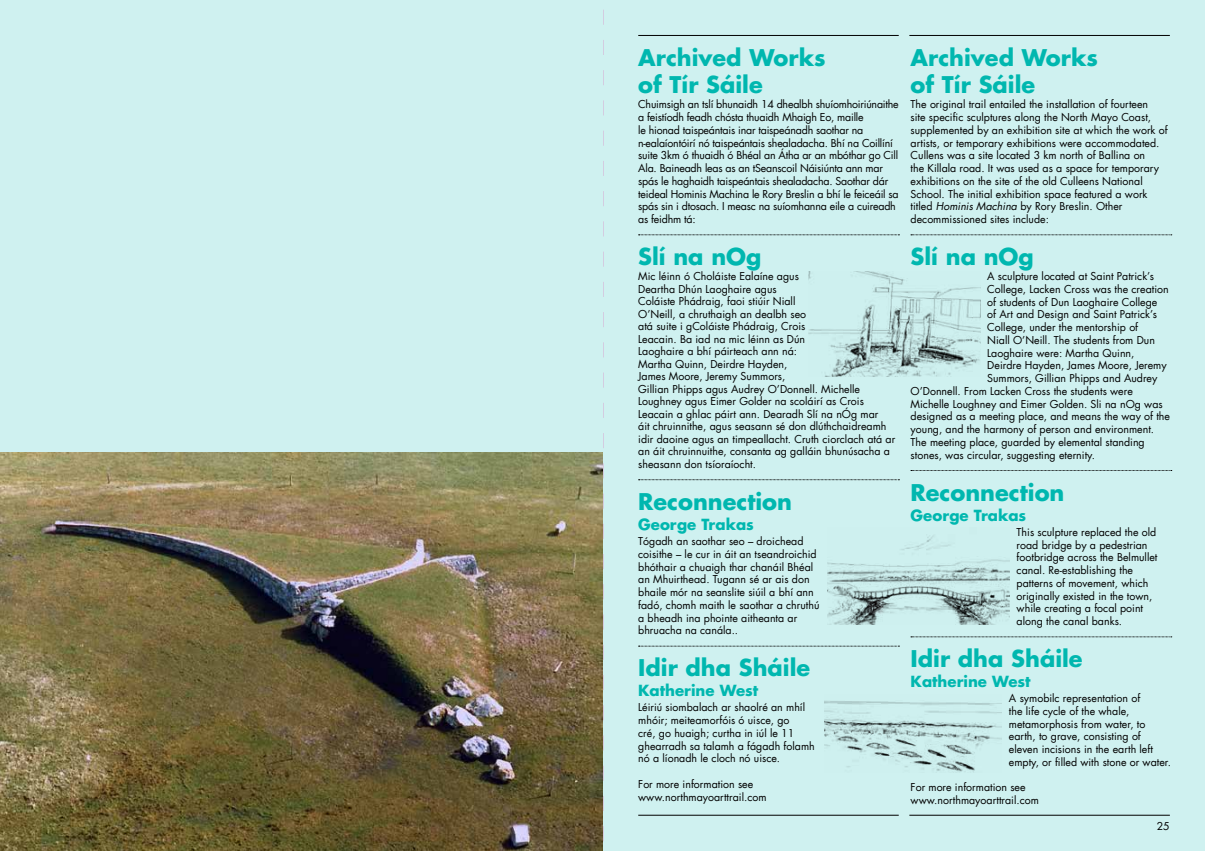
<style>
.page{position:relative;width:1205px;height:851px;background:#fff}
.page>*{position:absolute;margin:0;border:0;box-sizing:border-box;transform-origin:0 0}
.t1{font:700 22.5px/27px "Futura LT";color:#00b7af}
.t2{font:700 15px "Futura LT";color:#00b7af}
.t3{font:10.62px/12.8px "Futura LT";color:#000}
.t4{font:10.62px/12.8px "Futura LT";letter-spacing:-.02em;color:#000}
.s1{font-style:italic}
</style>
<div class="page">
<div style="left:0;top:0;width:1205px;height:850px;background:#cff1f0"></div>
<hr style="left:638px;top:35px;width:261px;height:1px;background:#000">
<hr style="left:638px;top:814px;width:261px;height:1px;background:#000">
<hr style="left:909px;top:35px;width:261px;height:1px;background:#000">
<hr style="left:909px;top:814px;width:261px;height:1px;background:#000">
<svg style="left:602px;top:452px;width:1px;height:398px"></svg>
<svg style="left:638px;top:234px;width:261px;height:1px"></svg>
<svg style="left:638px;top:479px;width:261px;height:1px"></svg>
<svg style="left:638px;top:645px;width:261px;height:1px"></svg>
<svg style="left:911px;top:234px;width:261px;height:1px"></svg>
<svg style="left:911px;top:470px;width:261px;height:1px"></svg>
<svg style="left:911px;top:636px;width:261px;height:1px"></svg>
<img style="left:808px;top:272px;width:172px;height:104px">
<img style="left:827px;top:535px;width:182px;height:89px">
<img style="left:824px;top:701px;width:178px;height:71px">
<img style="left:0;top:452px;width:602px;height:398px">
<h1 class="t1" style="left:638px;top:44px;width:189px">Archived Works of Tír Sáile</h1>
<p class="t4" style="left:638px;top:98px;width:262px">Chuimsigh an tslí bhunaidh 14 dhealbh shuíomhoiriúnaithe a feistíodh feadh chósta thuaidh Mhaigh Eo, maille<br>le hionad taispeántais inar taispeánadh saothar na n-ealaíontóirí nó taispeántais shealadacha. Bhí na Coillíní suite 3km ó thuaidh ó Bhéal an Átha ar an mbóthar go Cill Ala. Baineadh leas as an tSeanscoil Náisiúnta ann mar spás le haghaidh taispeántais shealadacha. Saothar dár teideal Hominis Machina le Rory Breslin a bhí le feiceáil sa spás sin i dtosach. I measc na suíomhanna eile a cuireadh as feidhm tá:</p>
<h1 class="t1" style="left:638px;top:243px;width:125px">Slí na nOg</h1>
<p class="t3" style="left:638px;top:270px;width:258px">Mic léinn ó Choláiste Ealaíne agus<br>Deartha Dhún Laoghaire agus<br>Coláiste Phádraig, faoi stiúir Niall<br>O’Neill, a chruthaigh an dealbh seo<br>atá suite i gColáiste Phádraig, Crois<br>Leacain. Ba iad na mic léinn as Dún<br>Laoghaire a bhí páirteach ann ná:<br>Martha Quinn, Deirdre Hayden,<br>James Moore, Jeremy Summors,<br>Gillian Phipps agus Audrey O’Donnell. Michelle Loughney agus Eimer Golder na scoláirí as Crois Leacain a ghlac páirt ann. Dearadh Slí na nÓg mar<br>áit chruinnithe, agus seasann sé don dlúthchaidreamh idir daoine agus an timpeallacht. Cruth ciorclach atá ar an áit chruinnuithe, consanta ag galláin bhunúsacha a sheasann don tsíoraíocht.</p>
<h1 class="t1" style="left:638px;top:487px;width:155px">Reconnection</h1>
<h2 class="t2" style="left:638px;top:514px;width:117px">George Trakas</h2>
<p class="t3" style="left:638px;top:534px;width:183px">Tógadh an saothar seo – droichead coisithe – le cur in áit an tseandroichid bhóthair a chuaigh thar chanáil Bhéal an Mhuirthead. Tugann sé ar ais don bhaile mór na seanslite siúil a bhí ann fadó, chomh maith le saothar a chruthú a bheadh ina phointe aitheanta ar bhruacha na canála..</p>
<h1 class="t1" style="left:638px;top:654px;width:174px">Idir dha Sháile</h1>
<h2 class="t2" style="left:638px;top:680px;width:121px">Katherine West</h2>
<p class="t3" style="left:638px;top:701px;width:178px">Léiriú siombalach ar shaolré an mhíl mhóir; meiteamorfóis ó uisce, go<br>cré, go huaigh; curtha in iúl le 11 ghearradh sa talamh a fágadh folamh nó a líonadh le cloch nó uisce.</p>
<p class="t3" style="left:638px;top:777px;width:130px">For more information see www.northmayoarttrail.com</p>
<h1 class="t1" style="left:910px;top:44px;width:189px">Archived Works of Tír Sáile</h1>
<p class="t3" style="left:910px;top:98px;width:259px">The original trail entailed the installation of fourteen<br>site specific sculptures along the North Mayo Coast, supplemented by an exhibition site at which the work of artists, or temporary exhibitions were accommodated.<br>Cullens was a site located 3 km north of Ballina on<br>the Killala road. It was used as a space for temporary exhibitions on the site of the old Culleens National School. The initial exhibition space featured a work titled <span class="s1">Hominis Machina</span> by Rory Breslin. Other decommissioned sites include:</p>
<h1 class="t1" style="left:910px;top:243px;width:125px">Slí na nOg</h1>
<p class="t3" style="left:987px;top:270px;width:168px">A sculpture located at Saint Patrick’s</p>
<p class="t3" style="left:987px;top:282px;width:183px">College, Lacken Cross was the creation</p>
<p class="t3" style="left:987px;top:295px;width:172px">of students of Dun Laoghaire College</p>
<p class="t3" style="left:987px;top:308px;width:171px">of Art and Design and Saint Patrick’s</p>
<p class="t3" style="left:987px;top:321px;width:152px">College, under the mentorship of</p>
<p class="t3" style="left:987px;top:333px;width:169px">Niall O’Neill. The students from Dun</p>
<p class="t3" style="left:987px;top:346px;width:149px">Laoghaire were: Martha Quinn,</p>
<p class="t3" style="left:987px;top:359px;width:181px">Deirdre Hayden, James Moore, Jeremy</p>
<p class="t3" style="left:987px;top:372px;width:172px">Summors, Gillian Phipps and Audrey</p>
<p class="t3" style="left:910px;top:384px;width:224px">O’Donnell. From Lacken Cross the students were</p>
<p class="t3" style="left:910px;top:397px;width:254px">Michelle Loughney and Eimer Golden. Sli na nOg was</p>
<p class="t3" style="left:910px;top:410px;width:261px">designed as a meeting place, and means the way of the</p>
<p class="t3" style="left:910px;top:423px;width:245px">young, and the harmony of person and environment.</p>
<p class="t3" style="left:910px;top:435px;width:236px">The meeting place, guarded by elemental standing</p>
<p class="t3" style="left:910px;top:448px;width:186px">stones, was circular, suggesting eternity.</p>
<h1 class="t1" style="left:910px;top:478px;width:155px">Reconnection</h1>
<h2 class="t2" style="left:910px;top:505px;width:117px">George Trakas</h2>
<p class="t3" style="left:1016px;top:525px;width:142px">This sculpture replaced the old road bridge by a pedestrian footbridge across the Belmullet canal. Re-establishing the patterns of movement, which originally existed in the town, while creating a focal point along the canal banks.</p>
<h1 class="t1" style="left:910px;top:644px;width:174px">Idir dha Sháile</h1>
<h2 class="t2" style="left:910px;top:671px;width:121px">Katherine West</h2>
<p class="t3" style="left:1009px;top:691px;width:164px">A symobilc representation of<br>the life cycle of the whale, metamorphosis from water, to earth, to grave, consisting of eleven incisions in the earth left empty, or filled with stone or water.</p>
<p class="t3" style="left:910px;top:781px;width:130px">For more information see www.northmayoarttrail.com</p>
<p class="t3" style="left:1157px;top:820px;width:15px">25</p>
</div>
